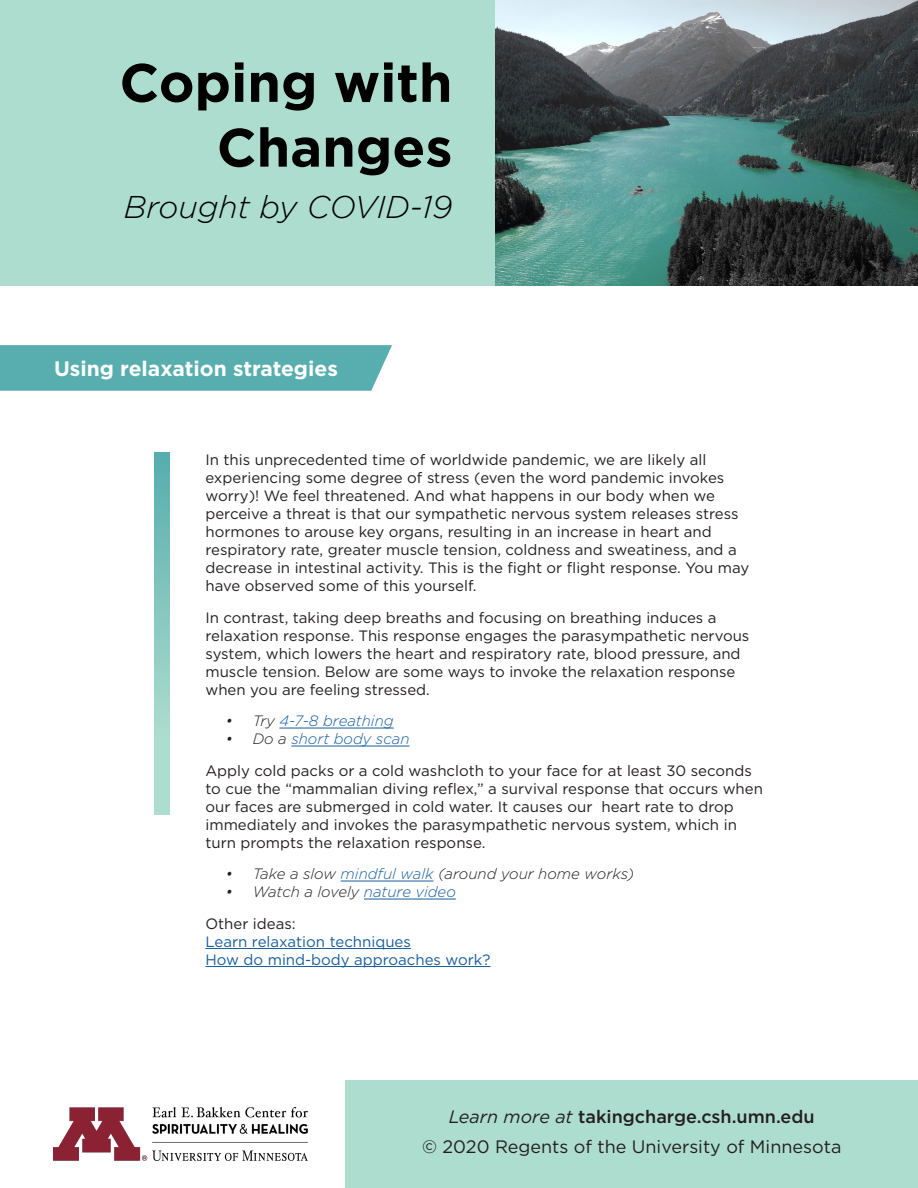
<style>
.page{position:relative;width:918px;height:1188px;background:#fff}
.page>*{position:absolute;margin:0;border:0;box-sizing:border-box;transform-origin:0 0}
.t1{font:700 54px/64.8px "Gotham";color:#000;text-align:right}
.t2{font:italic 300 31.5px "Gotham";color:#000}
.t3{font:700 21px "Gotham";color:#fff}
.t4{font:18px "Gotham";color:#231f20}
.t5{font:500 18px "Gotham";color:#231f20}
.Main{font:15px/18px "Gotham";color:#231f20}
.t6{font:italic 300 15px "Gotham";color:#231f20}
.Main-2{font:15px "Gotham";color:#175d9e}
.t7{font:italic 300 15px "Gotham";color:#175d9e}
.s1{color:#231f20}
.s2{color:#175d9e}
.s3{font-weight:400;font-style:italic}
</style>
<div class="page">
<div style="left:0;top:0;width:918px;height:285px;background:#adddce"></div>
<img style="left:496px;top:0;width:422px;height:285px">
<hr style="left:279px;top:728px;width:115px;height:1px;background:#175d9e">
<hr style="left:291px;top:746px;width:119px;height:1px;background:#175d9e">
<hr style="left:341px;top:881px;width:93px;height:1px;background:#175d9e">
<hr style="left:364px;top:899px;width:92px;height:1px;background:#175d9e">
<hr style="left:205px;top:948px;width:206px;height:1px;background:#175d9e">
<hr style="left:205px;top:966px;width:286px;height:1px;background:#175d9e">
<svg style="left:154px;top:452px;width:15px;height:363px;background:#8ac9c0"></svg>
<div style="left:0;top:345px;width:392px;height:46px;background:#58aeae"></div>
<div style="left:346px;top:1080px;width:572px;height:108px;background:#adddce"></div>
<img style="left:54px;top:1108px;width:254px;height:52px">
<p class="t1" style="left:119px;top:49px;width:335px">Coping with<br>Changes</p>
<p class="t2" style="left:124px;top:190px;width:330px">Brought by COVID-19</p>
<p class="t3" style="left:54px;top:356px;width:285px">Using relaxation strategies</p>
<p class="Main" style="left:205px;top:450px;width:545px">In this unprecedented time of worldwide pandemic, we are likely all experiencing some degree of stress (even the word pandemic invokes worry)! We feel threatened. And what happens in our body when we perceive a threat is that our sympathetic nervous system releases stress hormones to arouse key organs, resulting in an increase in heart and respiratory rate, greater muscle tension, coldness and sweatiness, and a decrease in intestinal activity. This is the fight or flight response. You may have observed some of this yourself.</p>
<p class="Main" style="left:205px;top:608px;width:545px">In contrast, taking deep breaths and focusing on breathing induces a relaxation response. This response engages the parasympathetic nervous system, which lowers the heart and respiratory rate, blood pressure, and muscle tension. Below are some ways to invoke the relaxation response when you are feeling stressed.</p>
<p class="t7" style="left:226px;top:713px;width:169px"><span class="s1">• Try</span> 4-7-8 breathing</p>
<p class="t7" style="left:226px;top:731px;width:185px"><span class="s1">• Do a</span> short body scan</p>
<p class="Main" style="left:205px;top:761px;width:559px">Apply cold packs or a cold washcloth to your face for at least 30 seconds to cue the “mammalian diving reflex,” a survival response that occurs when our faces are submerged in cold water. It causes our heart rate to drop immediately and invokes the parasympathetic nervous system, which in turn prompts the relaxation response.</p>
<p class="t6" style="left:226px;top:866px;width:410px">• Take a slow <span class="s2">mindful walk</span> (around your home works)</p>
<p class="t6" style="left:226px;top:884px;width:232px">• Watch a lovely <span class="s2">nature video</span></p>
<p class="Main" style="left:205px;top:914px;width:92px">Other ideas:</p>
<p class="Main-2" style="left:205px;top:933px;width:207px">Learn relaxation techniques</p>
<p class="Main-2" style="left:205px;top:951px;width:287px">How do mind-body approaches work?</p>
<p class="t5" style="left:449px;top:1107px;width:367px"><span class="s3">Learn more at</span> takingcharge.csh.umn.edu</p>
<p class="t4" style="left:422px;top:1137px;width:421px">© 2020 Regents of the University of Minnesota</p>
</div>
